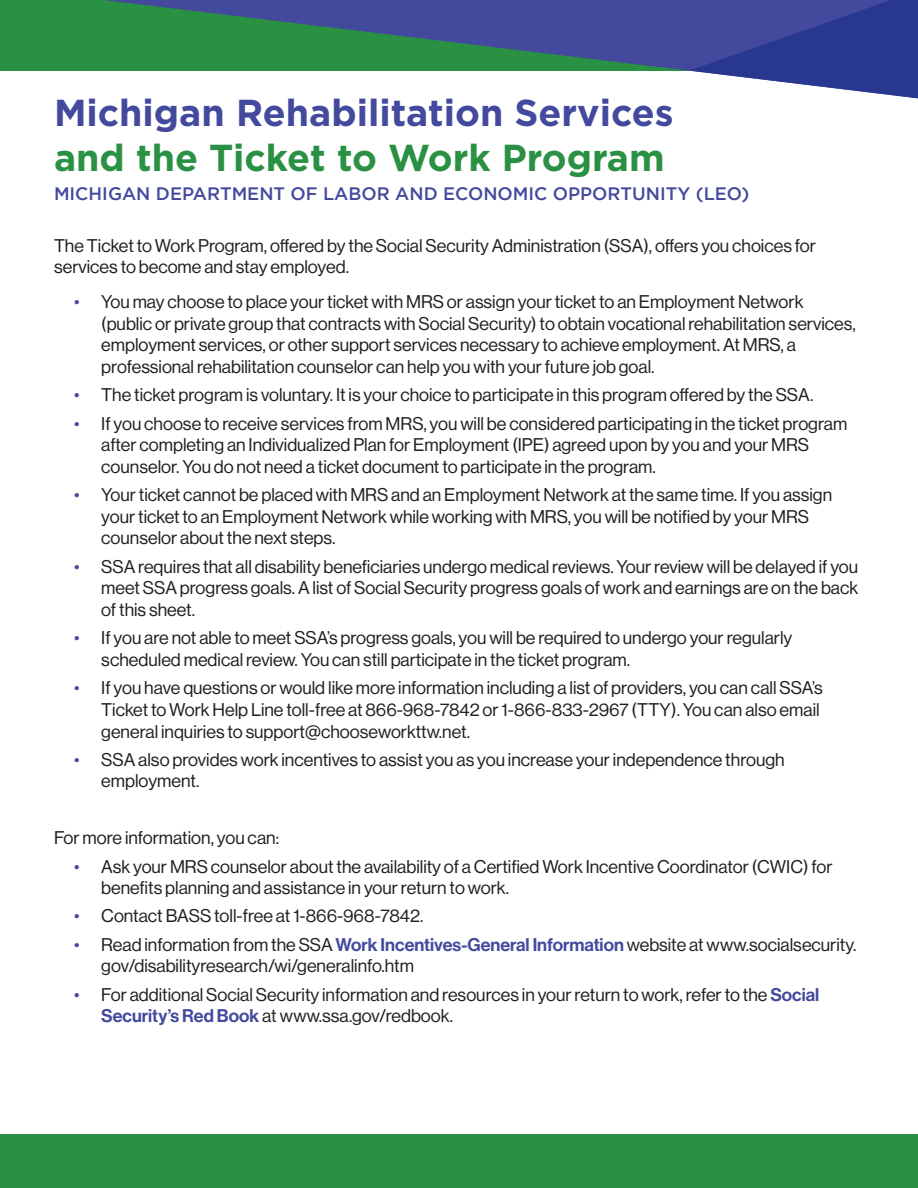
<style>
.page{position:relative;width:918px;height:1188px;background:#fff}
.page>*{position:absolute;margin:0;border:0;box-sizing:border-box;transform-origin:0 0}
.Header_1{font:700 37.5px "Gotham";color:#43499d}
.Header_1-2{font:700 37.5px "Gotham";color:#2a9043}
.Paragraph_Style_1{font:18px/21.6px "N Haas Grotesk DS Pro 55 Rg";color:#231f20}
.Header_2{font:500 18px "Gotham";color:#43499d}
.s1{color:#43499d}
.s2{font-family:"N Haas Grotesk DS Pro 65 Md";color:#43499d}
</style>
<div class="page">
<div style="left:0;top:0;width:918px;height:71px;background:#2a9043"></div>
<svg style="left:104px;top:0;width:585px;height:71px"></svg>
<svg style="left:689px;top:0;width:229px;height:98px;background:#4d58a3"></svg>
<div style="left:0;top:1134px;width:918px;height:54px;background:#2a9043"></div>
<h1 class="Header_1" style="left:54px;top:91px;width:621px">Michigan Rehabilitation Services</h1>
<h1 class="Header_1-2" style="left:54px;top:136px;width:612px">and the Ticket to Work Program</h1>
<h2 class="Header_2" style="left:54px;top:184px;width:697px">MICHIGAN DEPARTMENT OF LABOR AND ECONOMIC OPPORTUNITY (LEO)</h2>
<p class="Paragraph_Style_1" style="left:54px;top:235px;width:763px">The Ticket to Work Program, offered by the Social Security Administration (SSA), offers you choices for services to become and stay employed.</p>
<p class="Paragraph_Style_1" style="left:101px;top:291px;width:756px;text-indent:-27px"><span class="s1">•</span> You may choose to place your ticket with MRS or assign your ticket to an Employment Network (public or private group that contracts with Social Security) to obtain vocational rehabilitation services, employment services, or other support services necessary to achieve employment. At MRS, a professional rehabilitation counselor can help you with your future job goal.</p>
<p class="Paragraph_Style_1" style="left:74px;top:384px;width:741px"><span class="s1">•</span> The ticket program is voluntary. It is your choice to participate in this program offered by the SSA.</p>
<p class="Paragraph_Style_1" style="left:101px;top:413px;width:748px;text-indent:-27px"><span class="s1">•</span> If you choose to receive services from MRS, you will be considered participating in the ticket program after completing an Individualized Plan for Employment (IPE) agreed upon by you and your MRS counselor. You do not need a ticket document to participate in the program.</p>
<p class="Paragraph_Style_1" style="left:101px;top:484px;width:732px;text-indent:-27px"><span class="s1">•</span> Your ticket cannot be placed with MRS and an Employment Network at the same time. If you assign your ticket to an Employment Network while working with MRS, you will be notified by your MRS counselor about the next steps.</p>
<p class="Paragraph_Style_1" style="left:101px;top:556px;width:758px;text-align:justify;text-indent:-27px"><span class="s1">•</span> SSA requires that all disability beneficiaries undergo medical reviews. Your review will be delayed if you meet SSA progress goals. A list of Social Security progress goals of work and earnings are on the back of this sheet.</p>
<p class="Paragraph_Style_1" style="left:101px;top:627px;width:693px;text-indent:-27px"><span class="s1">•</span> If you are not able to meet SSA’s progress goals, you will be required to undergo your regularly scheduled medical review. You can still participate in the ticket program.</p>
<p class="Paragraph_Style_1" style="left:101px;top:677px;width:723px;text-indent:-27px"><span class="s1">•</span> If you have questions or would like more information including a list of providers, you can call SSA’s<br>Ticket to Work Help Line toll-free at 866-968-7842 or 1-866-833-2967 (TTY). You can also email general inquiries to support@chooseworkttw.net.</p>
<p class="Paragraph_Style_1" style="left:101px;top:749px;width:685px;text-indent:-27px"><span class="s1">•</span> SSA also provides work incentives to assist you as you increase your independence through employment.</p>
<p class="Paragraph_Style_1" style="left:54px;top:827px;width:227px">For more information, you can:</p>
<p class="Paragraph_Style_1" style="left:101px;top:856px;width:733px;text-indent:-27px"><span class="s1">•</span> Ask your MRS counselor about the availability of a Certified Work Incentive Coordinator (CWIC) for benefits planning and assistance in your return to work.</p>
<p class="Paragraph_Style_1" style="left:74px;top:906px;width:351px"><span class="s1">•</span> Contact BASS toll-free at 1-866-968-7842.</p>
<p class="Paragraph_Style_1" style="left:101px;top:934px;width:757px;text-indent:-27px"><span class="s1">•</span> Read information from the SSA <span class="s2">Work Incentives-General Information</span> website at www.socialsecurity. gov/disabilityresearch/wi/generalinfo.htm</p>
<p class="Paragraph_Style_1" style="left:101px;top:984px;width:720px;text-indent:-27px"><span class="s1">•</span> For additional Social Security information and resources in your return to work, refer to the <span class="s2">Social<br>Security’s Red Book</span> at www.ssa.gov/redbook.</p>
</div>
